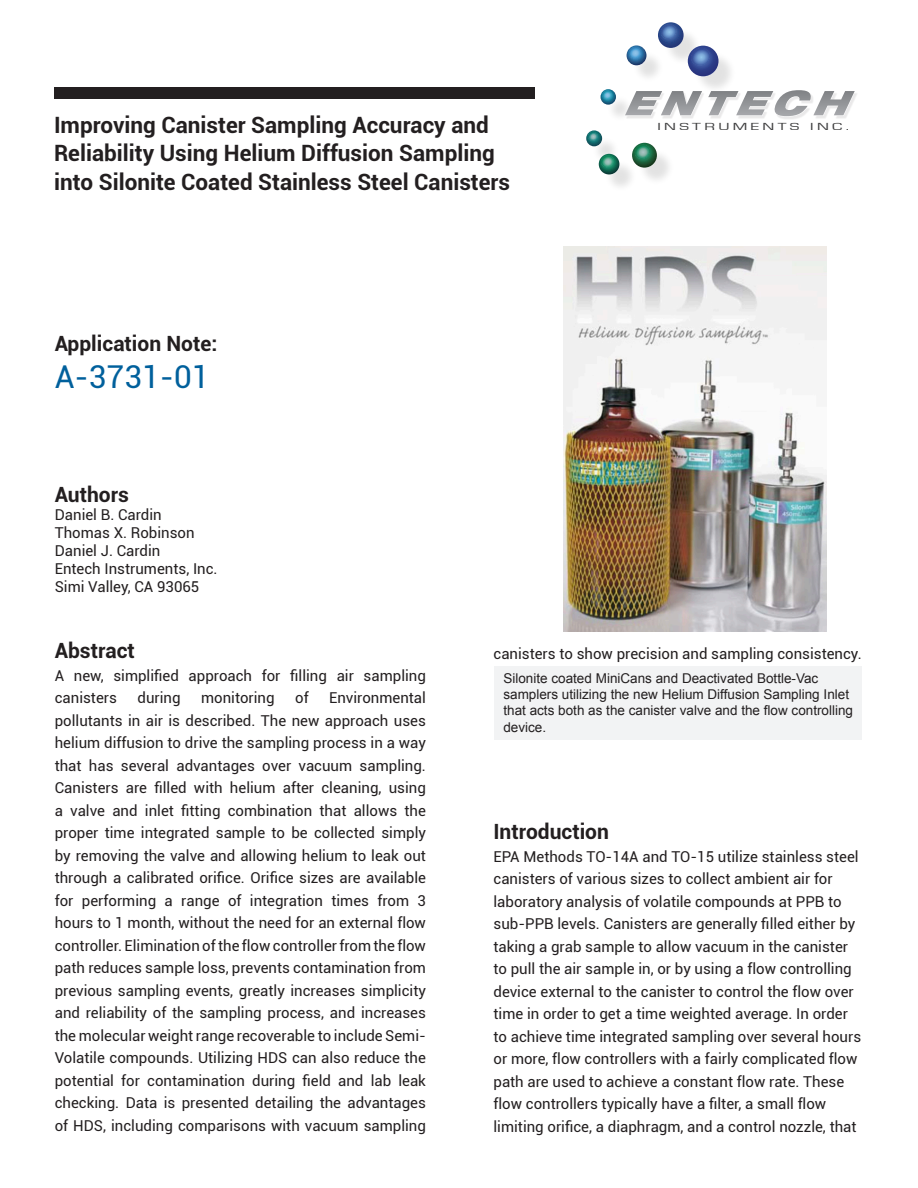
<style>
.page{position:relative;width:918px;height:1188px;background:#fff}
.page>*{position:absolute;margin:0;border:0;box-sizing:border-box;transform-origin:0 0}
.t1{font:31.5px "Roboto";color:#00609c}
.t2{font:700 22.5px/28.5px "Roboto";color:#231f20}
.t3{font:700 21px "Roboto";color:#231f20}
.t4{font:15px/22.5px "Roboto";color:#231f20}
.t5{font:13.5px/16.2px "Arial";color:#231f20}
.t6{font:10.65px "Eurostile";letter-spacing:.195em;color:#3e3e3f;scale:1.61 1}
</style>
<div class="page">
<svg style="left:587px;top:23px;width:268px;height:151px"></svg>
<div style="left:54px;top:87px;width:480px;height:11px;background:#231f20"></div>
<img style="left:564px;top:247px;width:262px;height:384px">
<div style="left:495px;top:666px;width:367px;height:74px;background:#f2f3f4"></div>
<p class="t2" style="left:54px;top:110px;width:458px">Improving Canister Sampling Accuracy and<br>Reliability Using Helium Diffusion Sampling into Silonite Coated Stainless Steel Canisters</p>
<p class="t3" style="left:55px;top:328px;width:164px">Application Note:</p>
<p class="t1" style="left:55px;top:355px;width:156px">A-3731-01</p>
<p class="t3" style="left:55px;top:479px;width:76px">Authors</p>
<p class="t4" style="left:55px;top:505px;width:141px;line-height:18px">Daniel B. Cardin<br>Thomas X. Robinson<br>Daniel J. Cardin</p>
<p class="t4" style="left:55px;top:557px;width:164px">Entech Instruments, Inc.</p>
<p class="t4" style="left:55px;top:575px;width:146px">Simi Valley, CA 93065</p>
<p class="t6" style="left:657px;top:121px;width:120px">INSTRUMENTS INC.</p>
<p class="t3" style="left:55px;top:636px;width:82px">Abstract</p>
<p class="t4" style="left:55px;top:664px;width:373px">A new, simplified approach for filling air sampling canisters</p>
<p class="t4" style="left:137px;top:686px;width:45px">during</p>
<p class="t4" style="left:201px;top:686px;width:75px">monitoring</p>
<p class="t4" style="left:295px;top:686px;width:15px">of</p>
<p class="t4" style="left:55px;top:686px;width:373px;text-align:justify;text-indent:274px">Environmental pollutants in air is described. The new approach uses helium diffusion to drive the sampling process in a way that has several advantages over vacuum sampling.<br>Canisters are filled with helium after cleaning, using a valve and inlet fitting combination that allows the proper time integrated sample to be collected simply by removing the valve and allowing helium to leak out through a calibrated orifice. Orifice sizes are available for performing a range of integration times from 3 hours to 1 month, without the need for an external flow controller. Elimination of the flow controller from the flow path reduces sample loss, prevents contamination from previous sampling events, greatly increases simplicity and reliability of the sampling process, and increases the molecular weight range recoverable to include Semi-Volatile compounds. Utilizing HDS can also reduce the potential for contamination during field and lab leak checking. Data is presented detailing the advantages of HDS, including comparisons with vacuum sampling</p>
<p class="t4" style="left:494px;top:642px;width:370px">canisters to show precision and sampling consistency.</p>
<p class="t5" style="left:503px;top:670px;width:351px">Silonite coated MiniCans and Deactivated Bottle-Vac samplers utilizing the new Helium Diffusion Sampling Inlet that acts both as the canister valve and the flow controlling device.</p>
<p class="t3" style="left:494px;top:817px;width:117px">Introduction</p>
<p class="t4" style="left:494px;top:845px;width:369px">EPA Methods TO-14A and TO-15 utilize stainless steel canisters of various sizes to collect ambient air for laboratory analysis of volatile compounds at PPB to sub-PPB levels. Canisters are generally filled either by taking a grab sample to allow vacuum in the canister to pull the air sample in, or by using a flow controlling device external to the canister to control the flow over time in order to get a time weighted average. In order to achieve time integrated sampling over several hours or more, flow controllers with a fairly complicated flow path are used to achieve a constant flow rate. These flow controllers typically have a filter, a small flow limiting orifice, a diaphragm, and a control nozzle, that</p>
</div>
